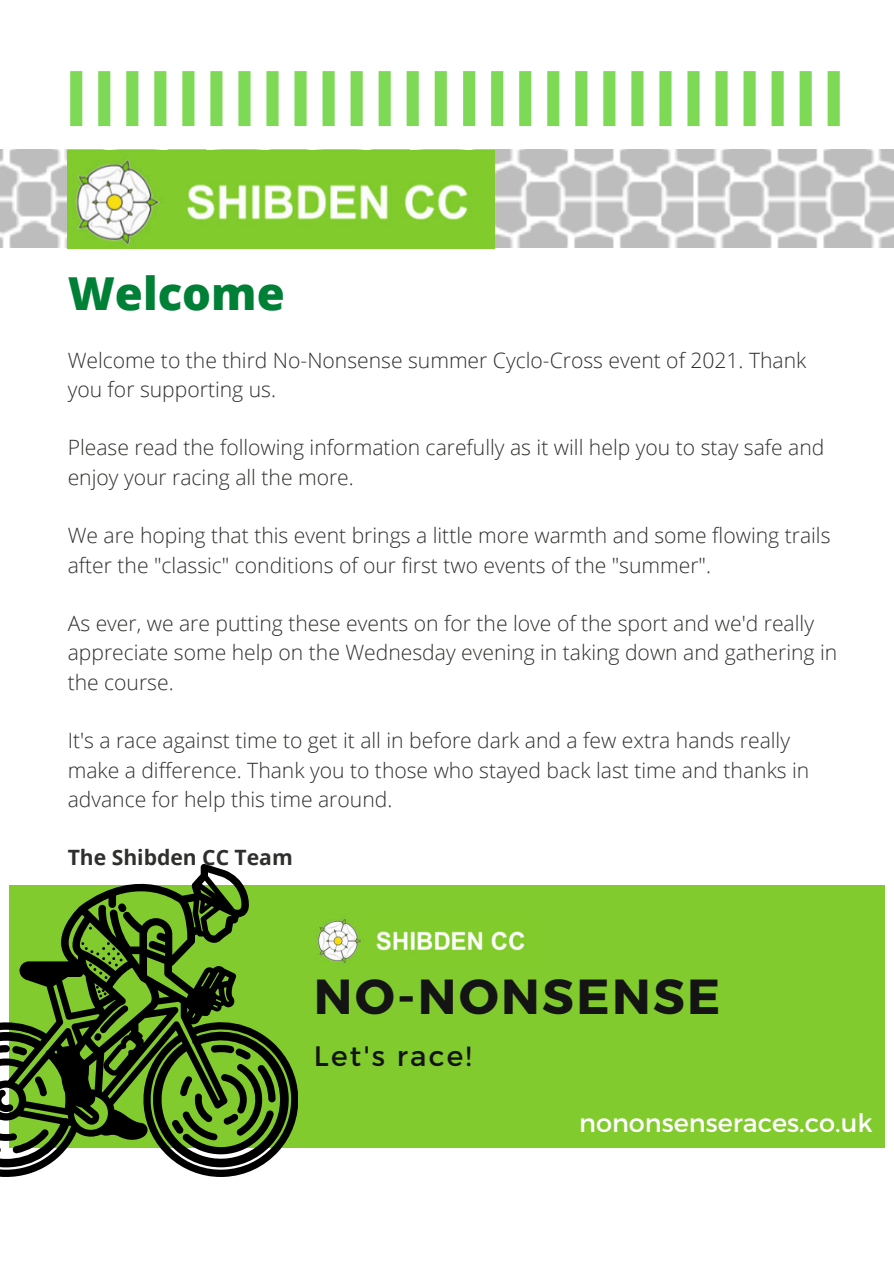
<style>
.page{position:relative;width:894px;height:1264px;background:#fff}
.page>*{position:absolute;margin:0;border:0;box-sizing:border-box;transform-origin:0 0}
.t1{font:700 49.2px "Montserrat";letter-spacing:.05em;color:#141414}
.t2{font:800 45.45px "Open Sans";color:#008037}
.t3{font:28.05px "Montserrat";letter-spacing:.08em;color:#141414}
.t4{font:25.5px "Montserrat";color:#fff}
.t5{font:300 21.15px/29.2px "Open Sans";color:#2f2f2d}
.t6{font:700 21.15px "Open Sans";color:#2f2f2d}
</style>
<div class="page">
<div style="left:10px;top:884px;width:875px;height:263px;background:#82cb2f"></div>
<svg style="left:0;top:863px;width:297px;height:313px"></svg>
<svg style="left:0;top:1045px;width:49px;height:108px"></svg>
<svg style="left:96px;top:985px;width:10px;height:12px"></svg>
<svg style="left:81px;top:942px;width:41px;height:36px"></svg>
<svg style="left:70px;top:71px;width:376px;height:55px"></svg>
<svg style="left:463px;top:71px;width:376px;height:55px"></svg>
<img style="left:0;top:150px;width:893px;height:98px">
<img style="left:68px;top:150px;width:426px;height:98px">
<img style="left:317px;top:918px;width:208px;height:46px">
<p class="t2" style="left:68px;top:261px;width:218px">Welcome</p>
<p class="t5" style="left:68px;top:345px;width:740px">Welcome to the third No-Nonsense summer Cyclo-Cross event of 2021. Thank you for supporting us.</p>
<p class="t5" style="left:68px;top:432px;width:758px">Please read the following information carefully as it will help you to stay safe and enjoy your racing all the more.</p>
<p class="t5" style="left:68px;top:520px;width:764px">We are hoping that this event brings a little more warmth and some flowing trails after the "classic" conditions of our first two events of the "summer".</p>
<p class="t5" style="left:68px;top:608px;width:770px">As ever, we are putting these events on for the love of the sport and we'd really appreciate some help on the Wednesday evening in taking down and gathering in the course.</p>
<p class="t5" style="left:68px;top:725px;width:743px">It's a race against time to get it all in before dark and a few extra hands really make a difference. Thank you to those who stayed back last time and thanks in advance for help this time around.</p>
<p class="t6" style="left:68px;top:842px;width:226px">The Shibden CC Team</p>
<p class="t1" style="left:314px;top:964px;width:408px">NO-NONSENSE</p>
<p class="t3" style="left:314px;top:1037px;width:159px">Let's race!</p>
<p class="t4" style="left:579px;top:1106px;width:295px">nononsenseraces.co.uk</p>
</div>
